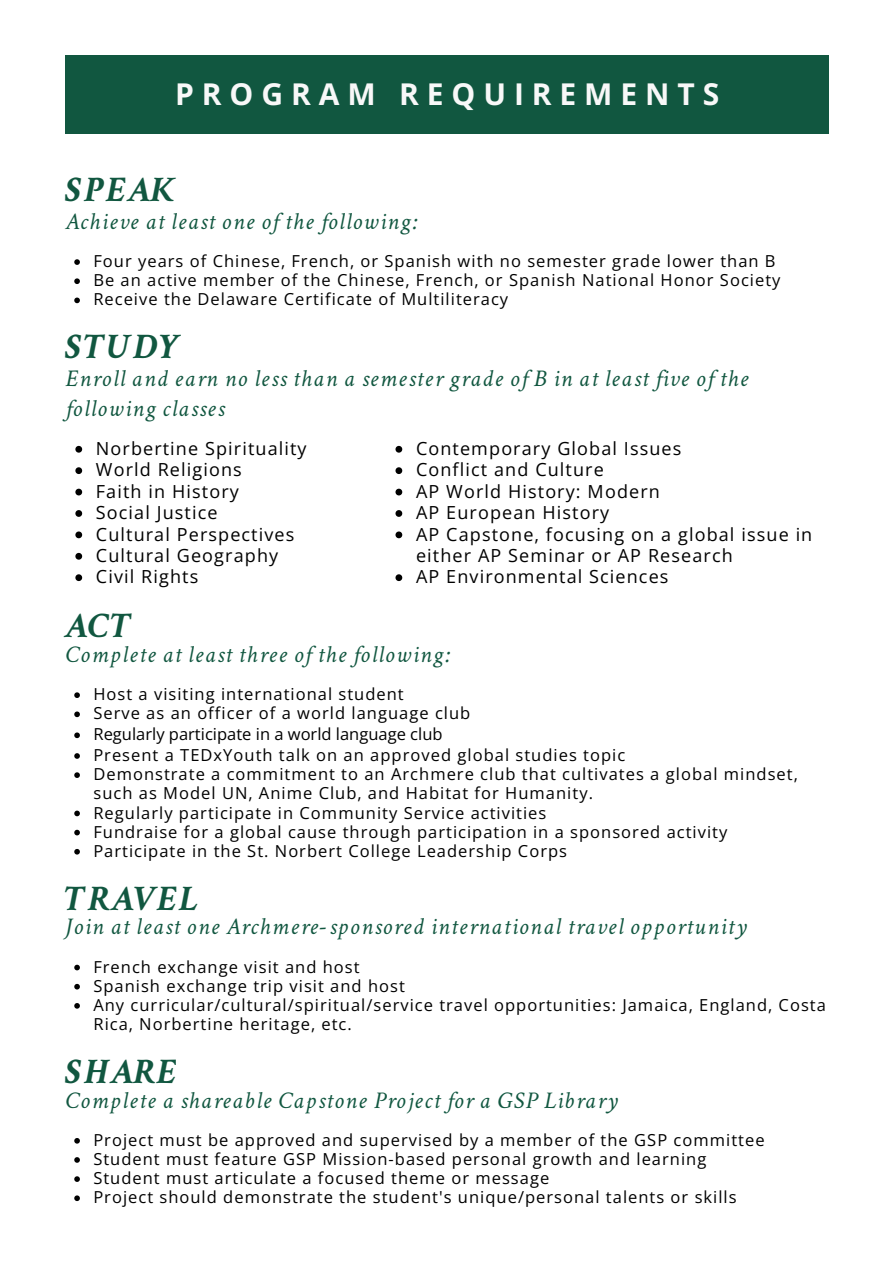
<style>
.page{position:relative;width:894px;height:1264px;background:#fff}
.page>*{position:absolute;margin:0;border:0;box-sizing:border-box;transform-origin:0 0}
.t1{font:italic 700 36px "Crimson Text";letter-spacing:.065em;color:#115740}
.t2{font:700 30px "Open Sans";letter-spacing:.26em;color:#f8f8f8}
.t3{font:italic 24px/29.2px "Crimson Text";letter-spacing:.06em;color:#115740}
.t4{font:18px/21.5px "Open Sans";letter-spacing:.06em;color:#000}
.t5{font:16.5px/19.2px "Open Sans";letter-spacing:.06em;color:#000}
.t6{font:16.5px "Open Sans";color:#000}
</style>
<div class="page">
<div style="left:65px;top:55px;width:764px;height:79px;background:#115740"></div>
<svg style="left:74px;top:259px;width:6px;height:6px"></svg>
<svg style="left:74px;top:278px;width:6px;height:6px"></svg>
<svg style="left:74px;top:297px;width:6px;height:6px"></svg>
<svg style="left:75px;top:446px;width:7px;height:6px"></svg>
<svg style="left:75px;top:467px;width:7px;height:7px"></svg>
<svg style="left:75px;top:488px;width:7px;height:7px"></svg>
<svg style="left:75px;top:510px;width:7px;height:7px"></svg>
<svg style="left:75px;top:531px;width:7px;height:7px"></svg>
<svg style="left:75px;top:553px;width:7px;height:6px"></svg>
<svg style="left:75px;top:574px;width:7px;height:7px"></svg>
<svg style="left:395px;top:446px;width:7px;height:6px"></svg>
<svg style="left:395px;top:467px;width:7px;height:7px"></svg>
<svg style="left:395px;top:488px;width:7px;height:7px"></svg>
<svg style="left:395px;top:510px;width:7px;height:7px"></svg>
<svg style="left:395px;top:531px;width:7px;height:7px"></svg>
<svg style="left:395px;top:574px;width:7px;height:7px"></svg>
<svg style="left:74px;top:692px;width:6px;height:6px"></svg>
<svg style="left:74px;top:711px;width:6px;height:6px"></svg>
<svg style="left:74px;top:753px;width:6px;height:5px"></svg>
<svg style="left:74px;top:772px;width:6px;height:6px"></svg>
<svg style="left:74px;top:810px;width:6px;height:6px"></svg>
<svg style="left:74px;top:829px;width:6px;height:6px"></svg>
<svg style="left:74px;top:849px;width:6px;height:5px"></svg>
<svg style="left:74px;top:964px;width:6px;height:6px"></svg>
<svg style="left:74px;top:983px;width:6px;height:6px"></svg>
<svg style="left:74px;top:1003px;width:6px;height:5px"></svg>
<svg style="left:74px;top:1138px;width:6px;height:5px"></svg>
<svg style="left:74px;top:1157px;width:6px;height:5px"></svg>
<svg style="left:74px;top:1176px;width:6px;height:5px"></svg>
<svg style="left:74px;top:1195px;width:6px;height:5px"></svg>
<svg style="left:74px;top:732px;width:6px;height:6px"></svg>
<h2 class="t2" style="left:175px;top:73px;width:545px">PROGRAM REQUIREMENTS</h2>
<h1 class="t1" style="left:65px;top:168px;width:112px">SPEAK</h1>
<h3 class="t3" style="left:65px;top:207px;width:352px">Achieve at least one of the following:</h3>
<p class="t5" style="left:93px;top:251px;width:688px">Four years of Chinese, French, or Spanish with no semester grade lower than B<br>Be an active member of the Chinese, French, or Spanish National Honor Society<br>Receive the Delaware Certificate of Multiliteracy</p>
<h1 class="t1" style="left:65px;top:325px;width:117px">STUDY</h1>
<h3 class="t3" style="left:65px;top:364px;width:684px">Enroll and earn no less than a semester grade of B in at least five of the following classes</h3>
<p class="t4" style="left:96px;top:437px;width:212px">Norbertine Spirituality<br>World Religions<br>Faith in History<br>Social Justice<br>Cultural Perspectives<br>Cultural Geography<br>Civil Rights</p>
<p class="t4" style="left:416px;top:437px;width:398px">Contemporary Global Issues<br>Conflict and Culture<br>AP World History: Modern<br>AP European History<br>AP Capstone, focusing on a global issue in either AP Seminar or AP Research<br>AP Environmental Sciences</p>
<h1 class="t1" style="left:65px;top:604px;width:68px">ACT</h1>
<h3 class="t3" style="left:65px;top:640px;width:385px">Complete at least three of the following:</h3>
<p class="t5" style="left:93px;top:684px;width:378px">Host a visiting international student<br>Serve as an officer of a world language club</p>
<p class="t6" style="left:93px;top:722px;width:350px">Regularly participate in a world language club</p>
<p class="t5" style="left:93px;top:745px;width:706px">Present a TEDxYouth talk on an approved global studies topic<br>Demonstrate a commitment to an Archmere club that cultivates a global mindset, such as Model UN, Anime Club, and Habitat for Humanity.<br>Regularly participate in Community Service activities<br>Fundraise for a global cause through participation in a sponsored activity Participate in the St. Norbert College Leadership Corps</p>
<h1 class="t1" style="left:65px;top:876px;width:134px">TRAVEL</h1>
<h3 class="t3" style="left:65px;top:912px;width:682px">Join at least one Archmere-sponsored international travel opportunity</h3>
<p class="t5" style="left:93px;top:956px;width:733px">French exchange visit and host<br>Spanish exchange trip visit and host<br>Any curricular/cultural/spiritual/service travel opportunities: Jamaica, England, Costa Rica, Norbertine heritage, etc.</p>
<h1 class="t1" style="left:65px;top:1049px;width:112px">SHARE</h1>
<h3 class="t3" style="left:65px;top:1085px;width:553px">Complete a shareable Capstone Project for a GSP Library</h3>
<p class="t5" style="left:93px;top:1129px;width:672px">Project must be approved and supervised by a member of the GSP committee Student must feature GSP Mission-based personal growth and learning Student must articulate a focused theme or message<br>Project should demonstrate the student's unique/personal talents or skills</p>
</div>
